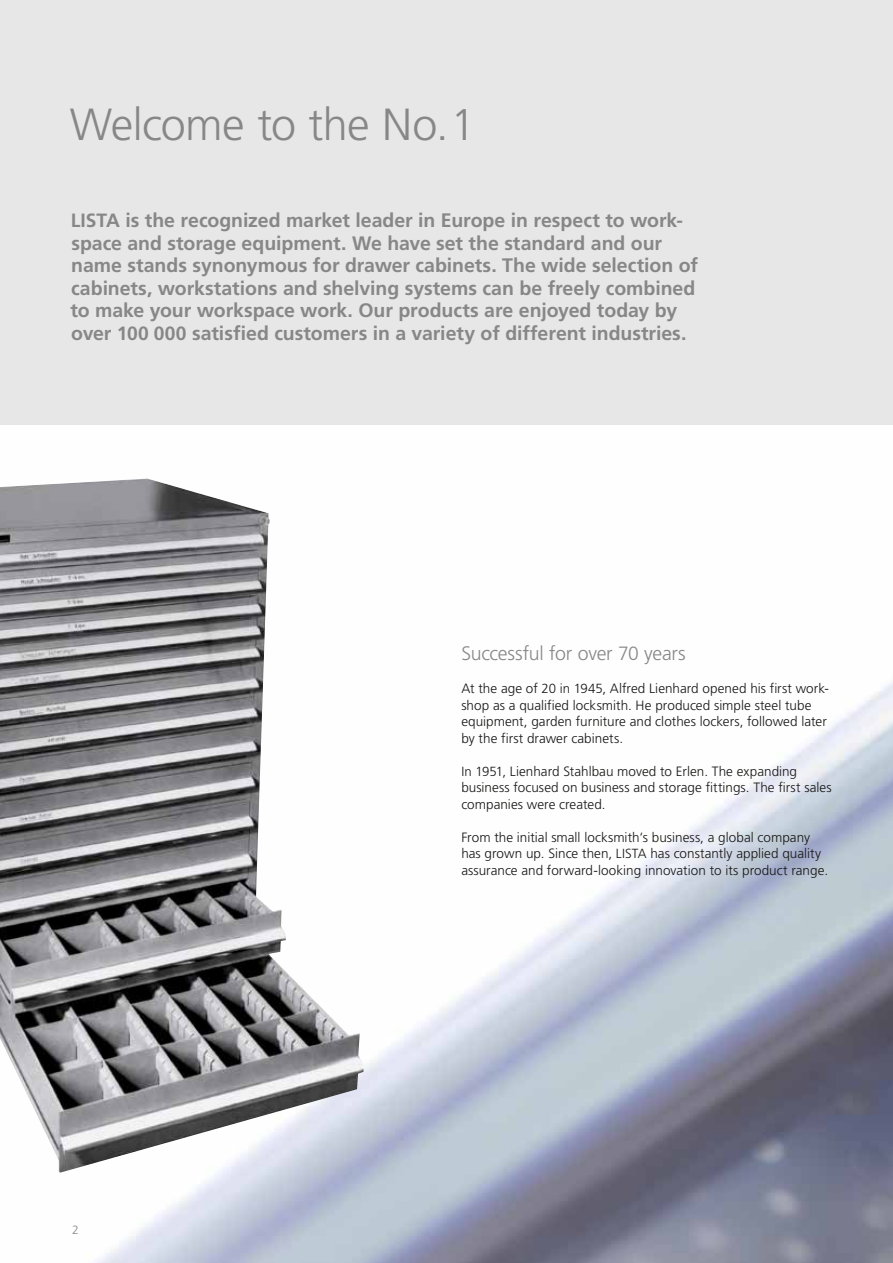
<style>
.page{position:relative;width:893px;height:1263px;background:#fff}
.page>*{position:absolute;margin:0;border:0;box-sizing:border-box;transform-origin:0 0}
.t1{font:300 45px "Frutiger LT Std";letter-spacing:-.015em;color:#868786}
.t2{font:700 19.5px/22.5px "Frutiger LT Std";letter-spacing:-.005em;color:#868786}
.t3{font:300 19.5px "Frutiger LT Std";letter-spacing:-.015em;color:#868786}
.t4{font:300 13.5px/16.5px "Frutiger LT Std";color:#181716}
.t5{font:300 12px "Frutiger LT Std";color:#868786}
.s1{font-size:44.25px}
.s2{font-size:19.2px}
.s3{font-size:13.2px}
</style>
<div class="page">
<div style="left:0;top:0;width:893px;height:425px;background:#e7e7e7"></div>
<img style="left:96px;top:478px;width:797px;height:785px">
<img style="left:0;top:479px;width:363px;height:694px">
<h1 class="t1" style="left:70px;top:99px;width:407px">Welcome to the No.<span class="s1">1</span></h1>
<p class="t2" style="left:70px;top:209px;width:629px"><span class="s2">LISTA</span> is the recognized market leader in Europe in respect to work&shy;space and storage equipment. We have set the standard and our name stands synonymous for drawer cabinets. The wide selection of cabinets, workstations and shelving systems can be freely combined to make your workspace work. Our products are enjoyed today by over <span class="s2">100 000</span> satisfied customers in a variety of different industries.</p>
<p class="t5" style="left:72px;top:1223px;width:8px">2</p>
<h2 class="t3" style="left:461px;top:642px;width:226px">Successful for over <span class="s2">70</span> years</h2>
<p class="t4" style="left:461px;top:680px;width:369px">At the age of <span class="s3">20 in 1945</span>, Alfred Lienhard opened his first work&shy;shop as a qualified locksmith. He produced simple steel tube equipment, garden furniture and clothes lockers, followed later by the first drawer cabinets.</p>
<p class="t4" style="left:461px;top:763px;width:372px"><span class="s3">In 1951,</span> Lienhard Stahlbau moved to Erlen. The expanding business focused on business and storage fittings. The first sales companies were created.</p>
<p class="t4" style="left:461px;top:829px;width:368px">From the initial small locksmith‘s business, a global company has grown up. Since then, <span class="s3">LISTA</span> has constantly applied quality assurance and forward-looking innovation to its product range.</p>
</div>
